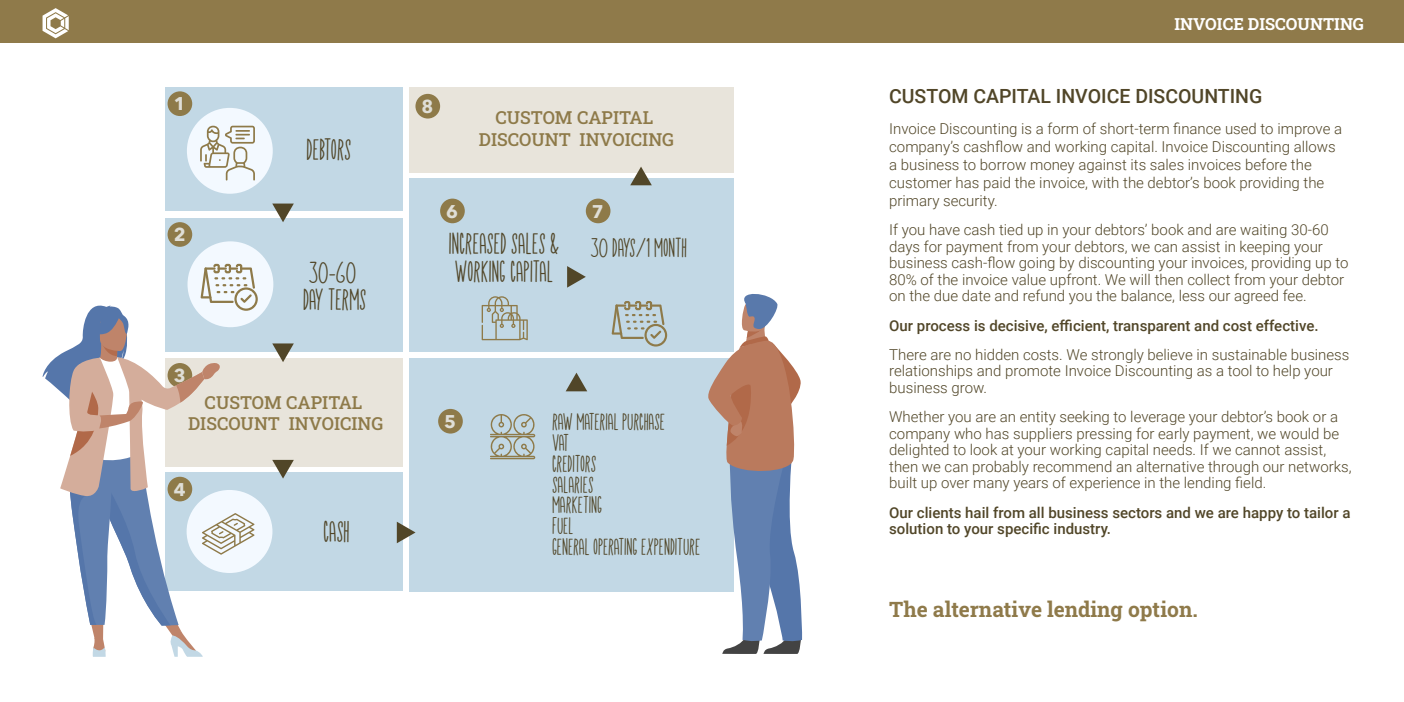
<style>
.page{position:relative;width:1404px;height:702px;background:#fff}
.page>*{position:absolute;margin:0;border:0;box-sizing:border-box;transform-origin:0 0}
.t1{font:29.85px/26.5px "Pajaritos";color:#514628}
.t2{font:26.55px "Pajaritos";color:#514628}
.t3{font:23.4px/20.9px "Pajaritos";color:#514628}
.t4{font:700 21px "Roboto Slab";color:#8f7a4a}
.t5{font:500 19.5px "Roboto";color:#514628}
.t6{font:700 18.45px "Avenir Next";color:#dfded7}
.t7{font:500 17.85px/21.3px "Roboto Slab";color:#8e7a49;text-align:center}
.t8{font:700 16.5px "Roboto Slab";color:#fff}
.t9{font:300 15px/16.5px "Roboto";color:#514628}
.t10{font:500 15px/16.5px "Roboto";color:#514628}
</style>
<div class="page">
<div style="left:409px;top:87px;width:325px;height:85px;background:#e8e4db"></div>
<div style="left:409px;top:357px;width:325px;height:234px;background:#c2d8e5"></div>
<div style="left:409px;top:177px;width:325px;height:174px;background:#c2d8e5"></div>
<div style="left:165px;top:218px;width:237px;height:133px;background:#c2d8e5"></div>
<div style="left:187px;top:241px;width:86px;height:86px;background:#f3f9ff;border-radius:50%"></div>
<div style="left:165px;top:472px;width:237px;height:118px;background:#c2d8e5"></div>
<div style="left:186px;top:490px;width:86px;height:83px;background:#f3f9ff;border-radius:50%"></div>
<div style="left:165px;top:87px;width:237px;height:124px;background:#c2d8e5"></div>
<div style="left:187px;top:108px;width:86px;height:86px;background:#f3f9ff;border-radius:50%"></div>
<svg style="left:706px;top:294px;width:96px;height:360px"></svg>
<svg style="left:200px;top:126px;width:55px;height:54px"></svg>
<svg style="left:490px;top:414px;width:46px;height:45px"></svg>
<div style="left:165px;top:357px;width:237px;height:109px;background:#e8e4db"></div>
<svg style="left:272px;top:203px;width:22px;height:19px"></svg>
<svg style="left:272px;top:460px;width:22px;height:18px"></svg>
<svg style="left:272px;top:343px;width:22px;height:19px"></svg>
<svg style="left:566px;top:372px;width:21px;height:19px"></svg>
<svg style="left:397px;top:521px;width:18px;height:22px"></svg>
<svg style="left:567px;top:266px;width:18px;height:21px"></svg>
<svg style="left:630px;top:167px;width:21px;height:18px"></svg>
<svg style="left:481px;top:296px;width:46px;height:44px"></svg>
<svg style="left:611px;top:301px;width:56px;height:45px"></svg>
<div style="left:167px;top:91px;width:25px;height:25px;background:#8e7a49;border-radius:50%"></div>
<div style="left:167px;top:222px;width:25px;height:25px;background:#8e7a49;border-radius:50%"></div>
<div style="left:438px;top:409px;width:25px;height:24px;background:#8e7a49;border-radius:50%"></div>
<div style="left:440px;top:198px;width:25px;height:25px;background:#8e7a49;border-radius:50%"></div>
<div style="left:585px;top:198px;width:25px;height:25px;background:#8e7a49;border-radius:50%"></div>
<div style="left:415px;top:94px;width:25px;height:24px;background:#8e7a49;border-radius:50%"></div>
<svg style="left:43px;top:264px;width:215px;height:392px"></svg>
<div style="left:0;top:0;width:1403px;height:43px;background:#8f7a4a"></div>
<svg style="left:43px;top:8px;width:26px;height:30px"></svg>
<p class="t6" style="left:174px;top:88px;width:13px">1</p>
<p class="t6" style="left:174px;top:219px;width:13px">2</p>
<p class="t6" style="left:174px;top:359px;width:13px">3</p>
<h1 class="t1" style="left:307px;top:137px;width:46px">DEBTORS</h1>
<h1 class="t1" style="left:304px;top:261px;width:65px">30-60<br>DAY TERMS</h1>
<p class="t7" style="left:188px;top:391px;width:197px">CUSTOM CAPITAL<br>DISCOUNT INVOICING</p>
<p class="t6" style="left:174px;top:473px;width:13px">4</p>
<h1 class="t1" style="left:324px;top:519px;width:28px">CASH</h1>
<p class="t6" style="left:421px;top:90px;width:13px">8</p>
<p class="t7" style="left:479px;top:107px;width:197px">CUSTOM CAPITAL<br>DISCOUNT INVOICING</p>
<p class="t6" style="left:446px;top:195px;width:13px">6</p>
<p class="t6" style="left:592px;top:195px;width:13px">7</p>
<h1 class="t1" style="left:449px;top:232px;width:112px;line-height:27.6px">INCREASED SALES &amp;<br>WORKING CAPITAL</h1>
<h2 class="t2" style="left:591px;top:235px;width:98px">30 DAYS/1 MONTH</h2>
<p class="t6" style="left:444px;top:405px;width:13px">5</p>
<h3 class="t3" style="left:552px;top:412px;width:150px">RAW MATERIAL PURCHASE<br>VAT<br>CREDITORS<br>SALARIES<br>MARKETING<br>FUEL<br>GENERAL OPERATING EXPENDITURE</h3>
<p class="t8" style="left:1174px;top:12px;width:191px">INVOICE DISCOUNTING</p>
<h3 class="t5" style="left:889px;top:83px;width:375px">CUSTOM CAPITAL INVOICE DISCOUNTING</h3>
<p class="t9" style="left:889px;top:119px;width:454px;line-height:18px">Invoice Discounting is a form of short-term finance used to improve a company’s cashflow and working capital. Invoice Discounting allows a business to borrow money against its sales invoices before the customer has paid the invoice, with the debtor’s book providing the primary security.</p>
<p class="t9" style="left:889px;top:221px;width:460px">If you have cash tied up in your debtors’ book and are waiting 30-60 days for payment from your debtors, we can assist in keeping your business cash-flow going by discounting your invoices, providing up to 80% of the invoice value upfront. We will then collect from your debtor on the due date and refund you the balance, less our agreed fee.</p>
<p class="t10" style="left:889px;top:316px;width:431px">Our process is decisive, efficient, transparent and cost effective.</p>
<p class="t9" style="left:889px;top:346px;width:462px">There are no hidden costs. We strongly believe in sustainable business relationships and promote Invoice Discounting as a tool to help your business grow.</p>
<p class="t9" style="left:889px;top:408px;width:464px">Whether you are an entity seeking to leverage your debtor’s book or a company who has suppliers pressing for early payment, we would be delighted to look at your working capital needs. If we cannot assist, then we can probably recommend an alternative through our networks, built up over many years of experience in the lending field.</p>
<p class="t10" style="left:889px;top:503px;width:463px">Our clients hail from all business sectors and we are happy to tailor a solution to your specific industry.</p>
<h3 class="t4" style="left:889px;top:595px;width:310px">The alternative lending option.</h3>
</div>
